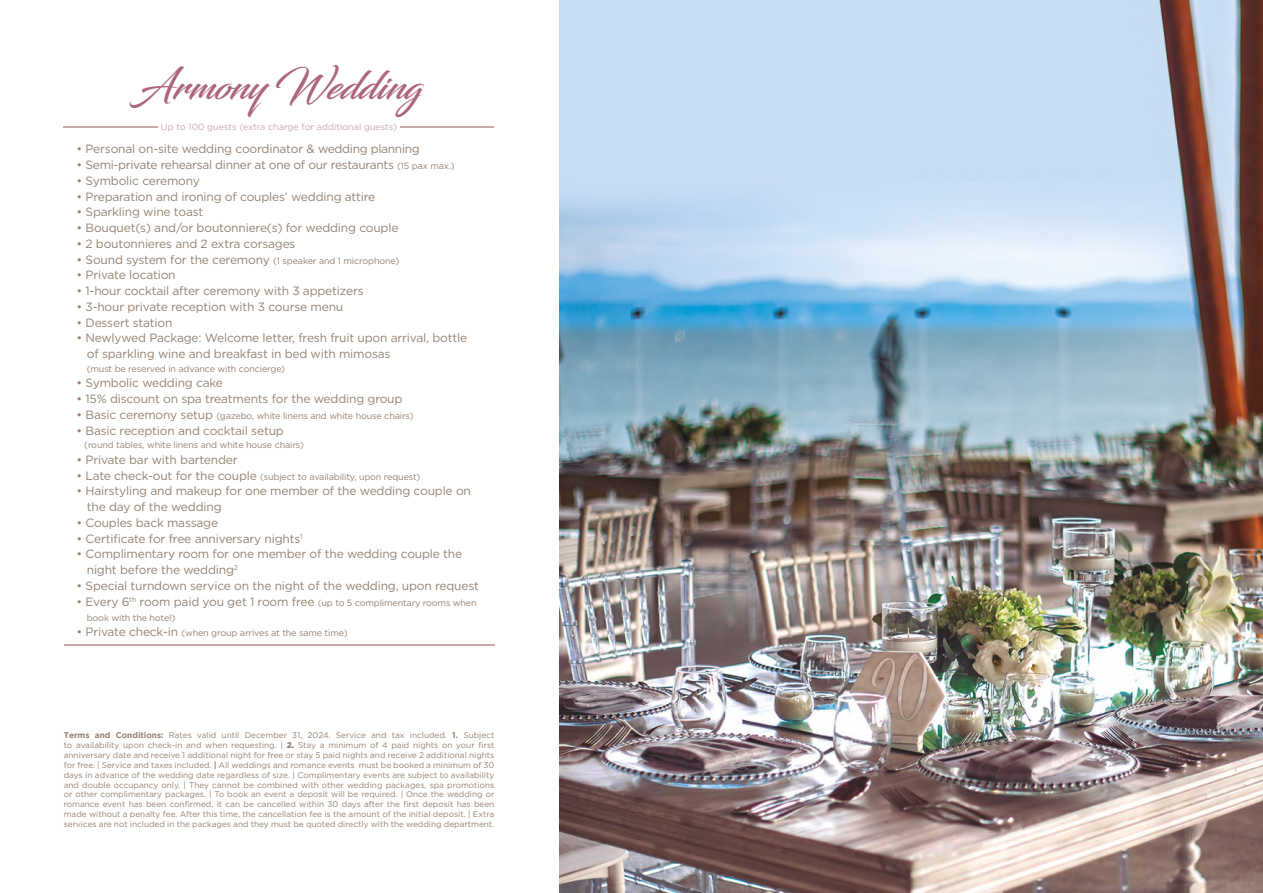
<style>
.page{position:relative;width:1263px;height:893px;background:#fff}
.page>*{position:absolute;margin:0;border:0;box-sizing:border-box;transform-origin:0 0}
.t1{font:39px "Blacksword";color:#ab657d}
.t2{font:12px/15.8px "Gotham";letter-spacing:-.015em;color:#958273}
.t3{font:9px "Gotham";letter-spacing:-.015em;color:#958273}
.t4{font:9px "Gotham";color:#caa9ab}
.t5{font:8.25px/9.9px "Gotham";color:#958273;text-align:justify}
.s1{font-size:9px}
.s2{font-size:12px}
.s3{font-weight:700}
.s4{font-weight:900}
</style>
<div class="page">
<img style="left:560px;top:0;width:703px;height:893px">
<hr style="left:64px;top:127px;width:94px;height:1px;background:#caa9ab">
<hr style="left:400px;top:127px;width:94px;height:1px;background:#caa9ab">
<hr style="left:64px;top:645px;width:430px;height:1px;background:#caa9ab">
<h1 class="t1" style="left:136px;top:63px;width:289px">Armony Wedding</h1>
<p class="t4" style="left:161px;top:121px;width:238px">Up to 100 guests (extra charge for additional guests)</p>
<p class="t2" style="left:77px;top:141px;width:345px">• Personal on-site wedding coordinator &amp; wedding planning</p>
<p class="t2" style="left:77px;top:157px;width:380px">• Semi-private rehearsal dinner at one of our restaurants <span class="s1">(15 pax max.)</span></p>
<p class="t2" style="left:77px;top:172px;width:125px">• Symbolic ceremony</p>
<p class="t2" style="left:77px;top:188px;width:300px">• Preparation and ironing of couples’ wedding attire</p>
<p class="t2" style="left:77px;top:204px;width:128px">• Sparkling wine toast</p>
<p class="t2" style="left:77px;top:220px;width:323px">• Bouquet(s) and/or boutonniere(s) for wedding couple</p>
<p class="t2" style="left:77px;top:235px;width:221px">• 2 boutonnieres and 2 extra corsages</p>
<p class="t2" style="left:77px;top:251px;width:324px">• Sound system for the ceremony <span class="s1">(1 speaker and 1 microphone)</span></p>
<p class="t2" style="left:77px;top:267px;width:101px">• Private location</p>
<p class="t2" style="left:77px;top:283px;width:289px">• 1-hour cocktail after ceremony with 3 appetizers</p>
<p class="t2" style="left:77px;top:298px;width:268px">• 3-hour private reception with 3 course menu</p>
<p class="t2" style="left:77px;top:314px;width:97px">• Dessert station</p>
<p class="t2" style="left:87px;top:330px;width:382px;text-indent:-10px">• Newlywed Package: Welcome letter, fresh fruit upon arrival, bottle of sparkling wine and breakfast in bed with mimosas</p>
<p class="t3" style="left:87px;top:363px;width:200px">(must be reserved in advance with concierge)</p>
<p class="t2" style="left:77px;top:375px;width:148px">• Symbolic wedding cake</p>
<p class="t2" style="left:77px;top:391px;width:327px">• 15% discount on spa treatments for the wedding group</p>
<p class="t3" style="left:77px;top:410px;width:339px"><span class="s2">• Basic ceremony setup</span> (gazebo, white linens and white house chairs)</p>
<p class="t2" style="left:77px;top:422px;width:209px">• Basic reception and cocktail setup</p>
<p class="t3" style="left:84px;top:439px;width:221px">(round tables, white linens and white house chairs)</p>
<p class="t2" style="left:77px;top:451px;width:163px">• Private bar with bartender</p>
<p class="t3" style="left:77px;top:471px;width:345px"><span class="s2">• Late check-out for the couple</span> (subject to availability, upon request)</p>
<p class="t2" style="left:87px;top:483px;width:386px;text-indent:-10px">• Hairstyling and makeup for one member of the wedding couple on the day of the wedding</p>
<p class="t2" style="left:77px;top:514px;width:143px">• Couples back massage</p>
<p class="t2" style="left:77px;top:530px;width:228px">• Certificate for free anniversary nights<sup>1</sup></p>
<p class="t2" style="left:87px;top:546px;width:377px;text-indent:-10px">• Complimentary room for one member of the wedding couple the night before the wedding<sup>2</sup></p>
<p class="t2" style="left:77px;top:577px;width:404px">• Special turndown service on the night of the wedding, upon request</p>
<p class="t2" style="left:77px;top:593px;width:402px">• Every 6<sup>th</sup> room paid you get 1 room free <span class="s1">(up to 5 complimentary rooms when</span></p>
<p class="t3" style="left:87px;top:612px;width:90px">book with the hotel)</p>
<p class="t3" style="left:77px;top:627px;width:273px"><span class="s2">• Private check-in</span> (when group arrives at the same time)</p>
<p class="t5" style="left:64px;top:730px;width:432px"><span class="s3">Terms and Conditions:</span> Rates valid until December 31, 2024. Service and tax included. <span class="s3">1.</span> Subject to availability upon check-in and when requesting. | <span class="s4">2.</span> Stay a minimum of 4 paid nights on your first anniversary date and receive 1 additional night for free or stay 5 paid nights and receive 2 additional nights for free. | Service and taxes included. <span class="s3">|</span> All weddings and romance events must be booked a minimum of 30 days in advance of the wedding date regardless of size. | Complimentary events are subject to availability and double occupancy only. | They cannot be combined with other wedding packages, spa promotions or other complimentary packages. | To book an event a deposit will be required. | Once the wedding or romance event has been confirmed, it can be cancelled within 30 days after the first deposit has been made without a penalty fee. After this time, the cancellation fee is the amount of the initial deposit. | Extra services are not included in the packages and they must be quoted directly with the wedding department.</p>
</div>
